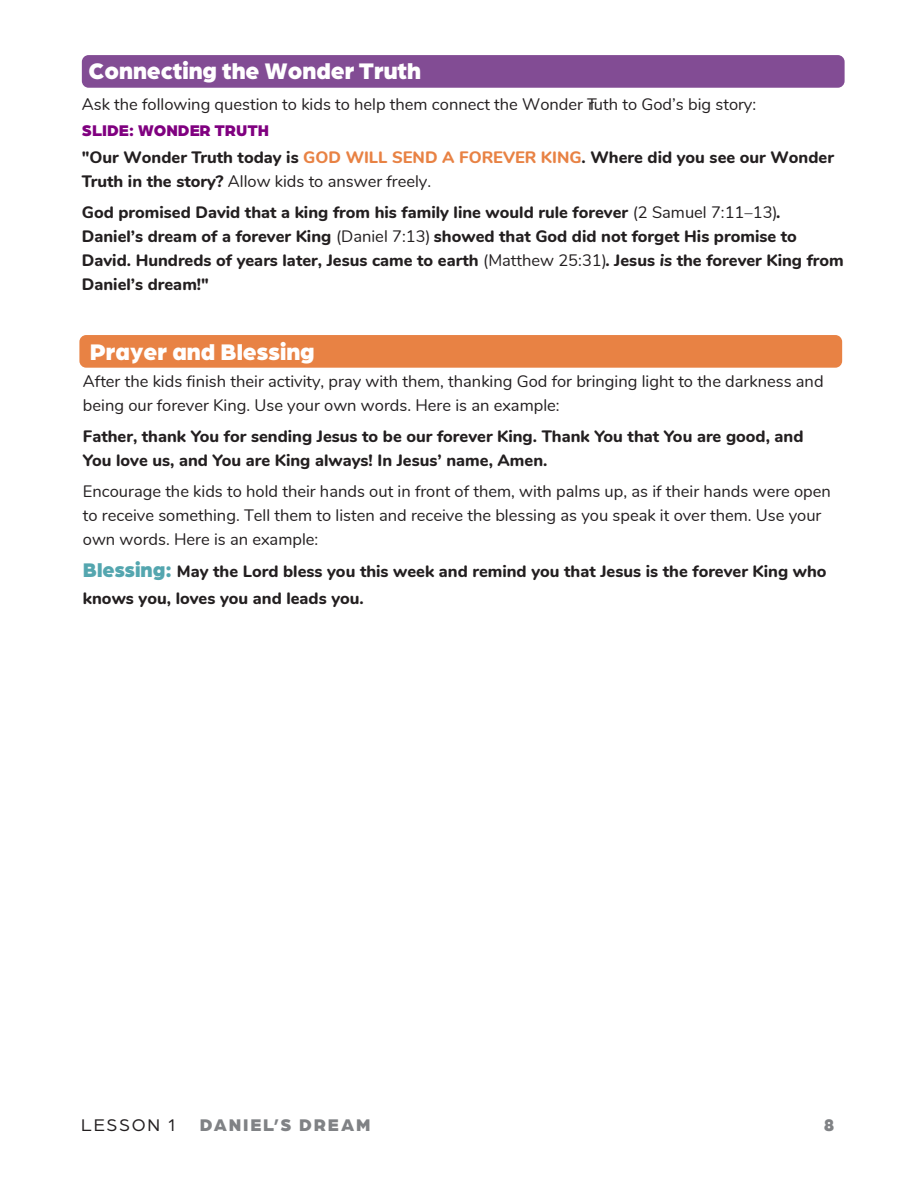
<style>
.page{position:relative;width:918px;height:1188px;background:#fff}
.page>*{position:absolute;margin:0;border:0;box-sizing:border-box;transform-origin:0 0}
.t1{font:900 24px "Arboria";color:#fff}
.t2{font:900 18px "Arboria";letter-spacing:.1em;color:#808285}
.t3{font:18px "Arboria";letter-spacing:.1em;color:#231f20}
.t4{font:800 16.5px/24px "Nunito";color:#231f20}
.t5{font:16.5px/24px "Nunito";color:#231f20}
.t6{font:900 16.5px "Arboria";color:#800080}
.s1{color:#e88244}
.s2{font-weight:400}
.s3{font-style:italic}
.s4{font-family:"Arboria";font-weight:900;font-size:21px;color:#54a6af}
</style>
<div class="page">
<div style="left:79px;top:335px;width:763px;height:33px;background:#e88244;border-radius:7px"></div>
<div style="left:82px;top:55px;width:763px;height:33px;background:#824c94;border-radius:7px"></div>
<h1 class="t1" style="left:89px;top:54px;width:334px">Connecting the Wonder Truth</h1>
<p class="t5" style="left:82px;top:91px;width:676px">Ask the following question to kids to help them connect the Wonder Truth to God’s big story:</p>
<p class="t6" style="left:82px;top:119px;width:189px">SLIDE: WONDER TRUTH</p>
<p class="t4" style="left:82px;top:144px;width:754px">"Our Wonder Truth today is <span class="s1">GOD WILL SEND A FOREVER KING</span>. Where did you see our Wonder<br>Truth in the story? <span class="s2">Allow kids to answer freely.</span></p>
<p class="t4" style="left:82px;top:199px;width:763px">God promised David that a king from his family line would rule forever <span class="s2">(2 Samuel 7:11–13)</span>.<br>Daniel’s dream of a forever King <span class="s2">(Daniel 7:13)</span> showed that God did not forget His promise to David. Hundreds of years later, Jesus came to earth <span class="s2">(Matthew 25:31)</span>. Jesus <span class="s3">is</span> the forever King from Daniel’s dream!"</p>
<h1 class="t1" style="left:90px;top:335px;width:226px">Prayer and Blessing</h1>
<p class="t5" style="left:83px;top:368px;width:742px">After the kids finish their activity, pray with them, thanking God for bringing light to the darkness and being our forever King. Use your own words. Here is an example:</p>
<p class="t4" style="left:83px;top:423px;width:722px">Father, thank You for sending Jesus to be our forever King. Thank You that You are good, and<br>You love us, and You are King always! In Jesus’ name, Amen.</p>
<p class="t5" style="left:83px;top:478px;width:750px">Encourage the kids to hold their hands out in front of them, with palms up, as if their hands were open to receive something. Tell them to listen and receive the blessing as you speak it over them. Use your own words. Here is an example:</p>
<p class="t4" style="left:83px;top:557px;width:745px;line-height:26.7px"><span class="s4">Blessing:</span> May the Lord bless you this week and remind you that Jesus is the forever King who knows you, loves you and leads you.</p>
<p class="t3" style="left:81px;top:1113px;width:96px">LESSON 1</p>
<p class="t2" style="left:200px;top:1112px;width:172px">DANIEL’S DREAM</p>
<p class="t2" style="left:824px;top:1112px;width:12px">8</p>
</div>
